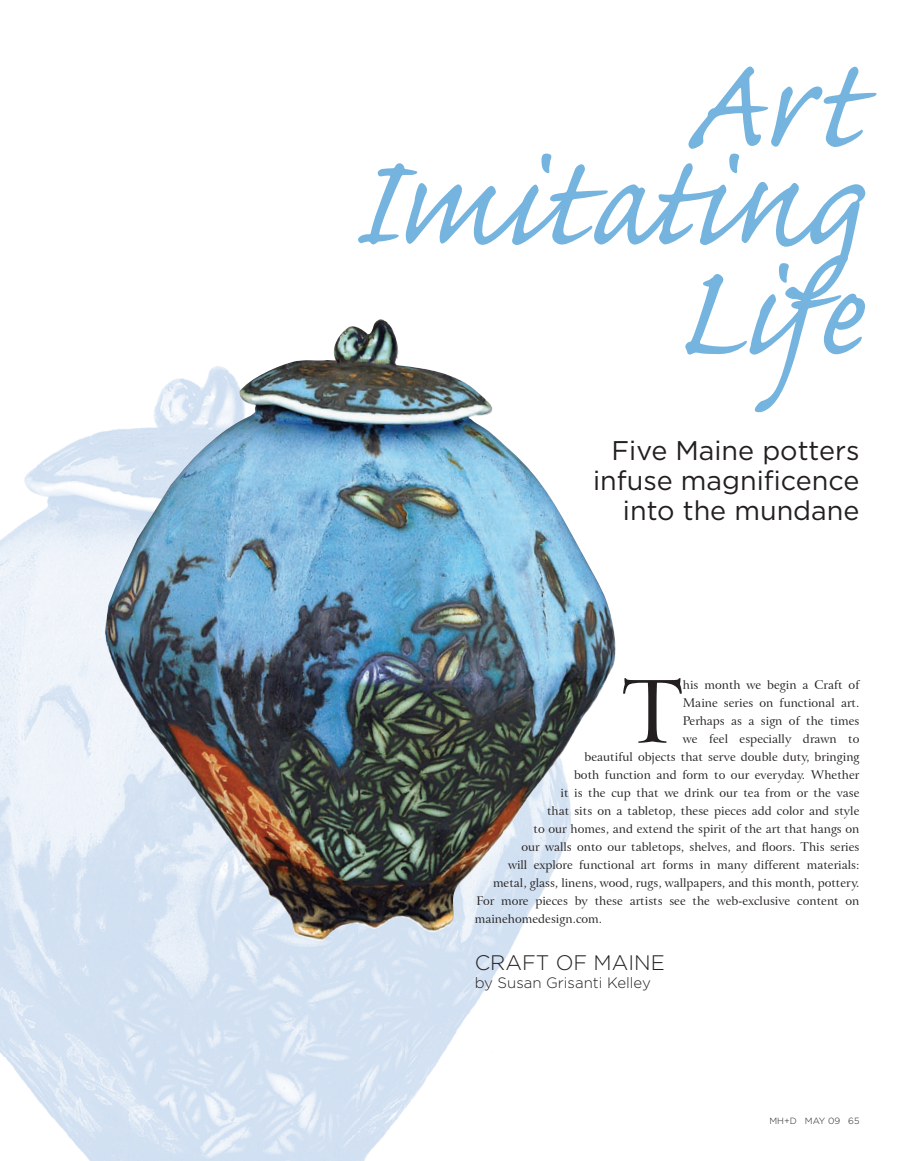
<style>
.page{position:relative;width:918px;height:1161px;background:#fff}
.page>*{position:absolute;margin:0;border:0;box-sizing:border-box;transform-origin:0 0}
.t1{font:166.5px "Caflisch Script Pro";letter-spacing:-.005em;color:#75b4de}
.t2{font:86.1px "Arrus BT";color:#231f20}
.t3{font:27px/30px "Gotham";color:#231f20;text-align:right}
.t4{font:300 21px "Gotham";color:#231f20}
.t5{font:300 15px "Gotham";color:#231f20}
.t6{font:12px "Arrus BT";color:#231f20}
.t7{font:300 9px "Gotham";color:#231f20}
</style>
<div class="page">
<img style="left:1px;top:431px;width:512px;height:730px">
<img style="left:102px;top:319px;width:514px;height:625px">
<h1 class="t1" style="left:683px;top:19px;width:178px">Art</h1>
<h1 class="t1" style="left:351px;top:117px;width:504px">Imitating</h1>
<h1 class="t1" style="left:675px;top:226px;width:191px">Life</h1>
<h3 class="t3" style="left:593px;top:435px;width:268px">Five Maine potters infuse magnificence into the mundane</h3>
<h2 class="t2" style="left:622px;top:659px;width:62px">T</h2>
<p class="t6" style="left:683px;top:677px;width:178px">his month we begin a Craft of</p>
<p class="t6" style="left:683px;top:695px;width:178px">Maine series on functional art.</p>
<p class="t6" style="left:683px;top:713px;width:178px">Perhaps as a sign of the times</p>
<p class="t6" style="left:683px;top:731px;width:178px">we feel especially drawn to</p>
<p class="t6" style="left:585px;top:749px;width:276px">beautiful objects that serve double duty, bringing</p>
<p class="t6" style="left:574px;top:767px;width:287px">both function and form to our everyday. Whether</p>
<p class="t6" style="left:561px;top:785px;width:300px">it is the cup that we drink our tea from or the vase</p>
<p class="t6" style="left:547px;top:803px;width:314px">that sits on a tabletop, these pieces add color and style</p>
<p class="t6" style="left:534px;top:821px;width:327px">to our homes, and extend the spirit of the art that hangs on</p>
<p class="t6" style="left:522px;top:839px;width:339px">our walls onto our tabletops, shelves, and floors. This series</p>
<p class="t6" style="left:508px;top:857px;width:353px">will explore functional art forms in many different materials:</p>
<p class="t6" style="left:493px;top:875px;width:368px">metal, glass, linens, wood, rugs, wallpapers, and this month, pottery.</p>
<p class="t6" style="left:477px;top:893px;width:384px">For more pieces by these artists see the web-exclusive content on</p>
<p class="t6" style="left:475px;top:911px;width:129px">mainehomedesign.com.</p>
<h3 class="t4" style="left:475px;top:951px;width:192px">CRAFT OF MAINE</h3>
<p class="t5" style="left:475px;top:974px;width:178px">by Susan Grisanti Kelley</p>
<p class="t7" style="left:769px;top:1115px;width:92px">MH+D MAY 09 65</p>
</div>
